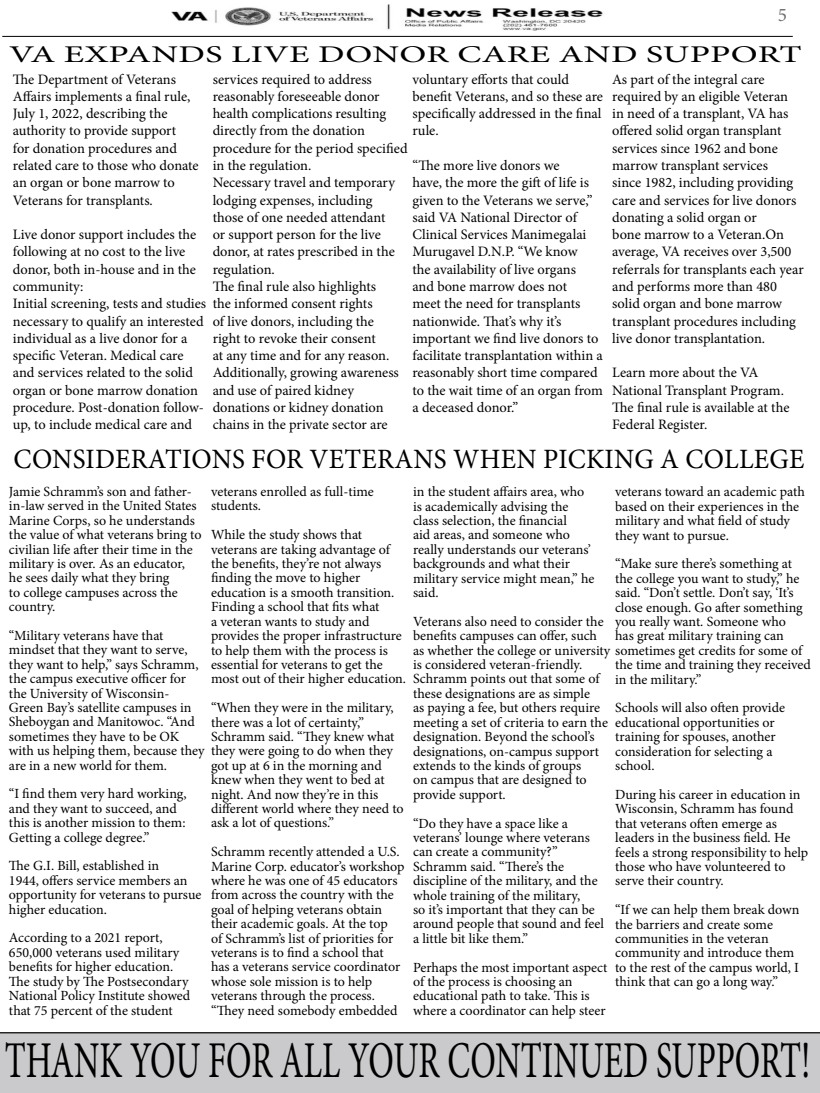
<style>
.page{position:relative;width:820px;height:1093px;background:#fff}
.page>*{position:absolute;margin:0;border:0;box-sizing:border-box;transform-origin:0 0}
.t1{font:51.6px "Minion Pro";color:#000;scale:.66 1}
.t2{font:28px "Minion Pro";letter-spacing:.01em;color:#000}
.t3{font:24px "Minion Pro";letter-spacing:.01em;color:#000;scale:1.5 1}
.t4{font:19.2px "Minion Pro";color:#706f6f}
.t5{font:14.4px/17.3px "Minion Pro";letter-spacing:-.005em;color:#000}
.t6{font:14px/14.4px "Minion Pro";color:#000}
</style>
<div class="page">
<hr style="left:2px;top:36px;width:790px;height:1px;background:#000">
<img style="left:172px;top:4px;width:431px;height:27px">
<div style="left:0;top:1032px;width:819px;height:61px;background:#cacacc"></div>
<h3 class="t4" style="left:777px;top:2px;width:11px">5</h3>
<h3 class="t3" style="left:9px;top:38px;width:529px">VA EXPANDS LIVE DONOR CARE AND SUPPORT</h3>
<p class="t5" style="left:13px;top:70px;width:187px">The Department of Veterans<br>Affairs implements a final rule,<br>July 1, 2022, describing the authority to provide support<br>for donation procedures and related care to those who donate an organ or bone marrow to<br>Veterans for transplants.</p>
<p class="t5" style="left:13px;top:226px;width:361px">Live donor support includes the<br>following at no cost to the live<br>donor, both in-house and in the<br>community:<br>Initial screening, tests and studies the informed consent rights necessary to qualify an interested<br>individual as a live donor for a<br>specific Veteran. Medical care<br>and services related to the solid<br>organ or bone marrow donation<br>procedure. Post-donation follow-<br>up, to include medical care and</p>
<p class="t5" style="left:212px;top:70px;width:196px">services required to address reasonably foreseeable donor health complications resulting directly from the donation procedure for the period specified in the regulation.<br>Necessary travel and temporary lodging expenses, including<br>those of one needed attendant<br>or support person for the live donor, at rates prescribed in the regulation.<br>The final rule also highlights</p>
<p class="t5" style="left:212px;top:312px;width:188px">of live donors, including the right to revoke their consent<br>at any time and for any reason.<br>Additionally, growing awareness and use of paired kidney donations or kidney donation chains in the private sector are</p>
<p class="t5" style="left:412px;top:70px;width:192px">voluntary efforts that could benefit Veterans, and so these are specifically addressed in the final rule.</p>
<p class="t5" style="left:412px;top:157px;width:192px">“The more live donors we<br>have, the more the gift of life is given to the Veterans we serve,” said VA National Director of<br>Clinical Services Manimegalai<br>Murugavel D.N.P. “We know<br>the availability of live organs<br>and bone marrow does not<br>meet the need for transplants nationwide. That’s why it’s important we find live donors to facilitate transplantation within a reasonably short time compared to the wait time of an organ from a deceased donor.”</p>
<p class="t5" style="left:612px;top:70px;width:193px">As part of the integral care required by an eligible Veteran<br>in need of a transplant, VA has offered solid organ transplant services since 1962 and bone marrow transplant services<br>since 1982, including providing care and services for live donors donating a solid organ or<br>bone marrow to a Veteran.On average, VA receives over 3,500 referrals for transplants each year and performs more than 480 solid organ and bone marrow transplant procedures including live donor transplantation.</p>
<p class="t5" style="left:612px;top:364px;width:179px">Learn more about the VA<br>National Transplant Program.<br>The final rule is available at the<br>Federal Register.</p>
<h2 class="t2" style="left:14px;top:440px;width:792px">CONSIDERATIONS FOR VETERANS WHEN PICKING A COLLEGE</h2>
<p class="t6" style="left:9px;top:484px;width:194px">Jamie Schramm’s son and father&shy;in-law served in the United States<br>Marine Corps, so he understands the value of what veterans bring to civilian life after their time in the military is over. As an educator, he sees daily what they bring<br>to college campuses across the country.</p>
<p class="t6" style="left:9px;top:628px;width:197px">“Military veterans have that mindset that they want to serve, they want to help,” says Schramm, the campus executive officer for the University of Wisconsin-<br>Green Bay’s satellite campuses in<br>Sheboygan and Manitowoc. “And sometimes they have to be OK with us helping them, because they are in a new world for them.</p>
<p class="t6" style="left:9px;top:787px;width:179px">“I find them very hard working, and they want to succeed, and this is another mission to them:<br>Getting a college degree.”</p>
<p class="t6" style="left:9px;top:859px;width:194px">The G.I. Bill, established in<br>1944, offers service members an opportunity for veterans to pursue higher education.</p>
<p class="t6" style="left:9px;top:931px;width:183px">According to a 2021 report,<br>650,000 veterans used military benefits for higher education.<br>The study by The Postsecondary<br>National Policy Institute showed that 75 percent of the student</p>
<p class="t6" style="left:211px;top:484px;width:164px">veterans enrolled as full-time students.</p>
<p class="t6" style="left:211px;top:528px;width:196px">While the study shows that veterans are taking advantage of the benefits, they’re not always finding the move to higher education is a smooth transition.<br>Finding a school that fits what<br>a veteran wants to study and provides the proper infrastructure to help them with the process is essential for veterans to get the most out of their higher education.</p>
<p class="t6" style="left:211px;top:700px;width:194px">“When they were in the military, there was a lot of certainty,”<br>Schramm said. “They knew what they were going to do when they got up at 6 in the morning and knew when they went to bed at night. And now they’re in this different world where they need to ask a lot of questions.”</p>
<p class="t6" style="left:211px;top:844px;width:195px">Schramm recently attended a U.S.<br>Marine Corp. educator’s workshop where he was one of 45 educators from across the country with the goal of helping veterans obtain their academic goals. At the top<br>of Schramm’s list of priorities for veterans is to find a school that has a veterans service coordinator whose sole mission is to help veterans through the process. “They need somebody embedded</p>
<p class="t6" style="left:413px;top:485px;width:183px">in the student affairs area, who is academically advising the class selection, the financial<br>aid areas, and someone who really understands our veterans’ backgrounds and what their military service might mean,” he said.</p>
<p class="t6" style="left:413px;top:614px;width:390px">Veterans also need to consider the<br>benefits campuses can offer, such<br>as whether the college or university sometimes get credits for some of is considered veteran-friendly.<br>Schramm points out that some of<br>these designations are as simple<br>as paying a fee, but others require<br>meeting a set of criteria to earn the<br>designation. Beyond the school’s<br>designations, on-campus support<br>extends to the kinds of groups<br>on campus that are designed to<br>provide support.</p>
<p class="t6" style="left:413px;top:816px;width:192px">“Do they have a space like a veterans’ lounge where veterans can create a community?”<br>Schramm said. “There’s the discipline of the military, and the whole training of the military,<br>so it’s important that they can be around people that sound and feel a little bit like them.”</p>
<p class="t6" style="left:413px;top:960px;width:196px">Perhaps the most important aspect of the process is choosing an educational path to take. This is where a coordinator can help steer</p>
<p class="t6" style="left:615px;top:485px;width:191px">veterans toward an academic path based on their experiences in the military and what field of study they want to pursue.</p>
<p class="t6" style="left:615px;top:557px;width:189px">“Make sure there’s something at the college you want to study,” he said. “Don’t settle. Don’t say, ‘It’s close enough. Go after something you really want. Someone who has great military training can</p>
<p class="t6" style="left:615px;top:658px;width:197px">the time and training they received in the military.”</p>
<p class="t6" style="left:615px;top:701px;width:171px">Schools will also often provide educational opportunities or training for spouses, another consideration for selecting a school.</p>
<p class="t6" style="left:615px;top:787px;width:194px">During his career in education in<br>Wisconsin, Schramm has found that veterans often emerge as leaders in the business field. He feels a strong responsibility to help those who have volunteered to serve their country.</p>
<p class="t6" style="left:615px;top:902px;width:186px">“If we can help them break down the barriers and create some communities in the veteran community and introduce them to the rest of the campus world, I think that can go a long way.”</p>
<h1 class="t1" style="left:5px;top:1026px;width:1221px">THANK YOU FOR ALL YOUR CONTINUED SUPPORT!</h1>
</div>
